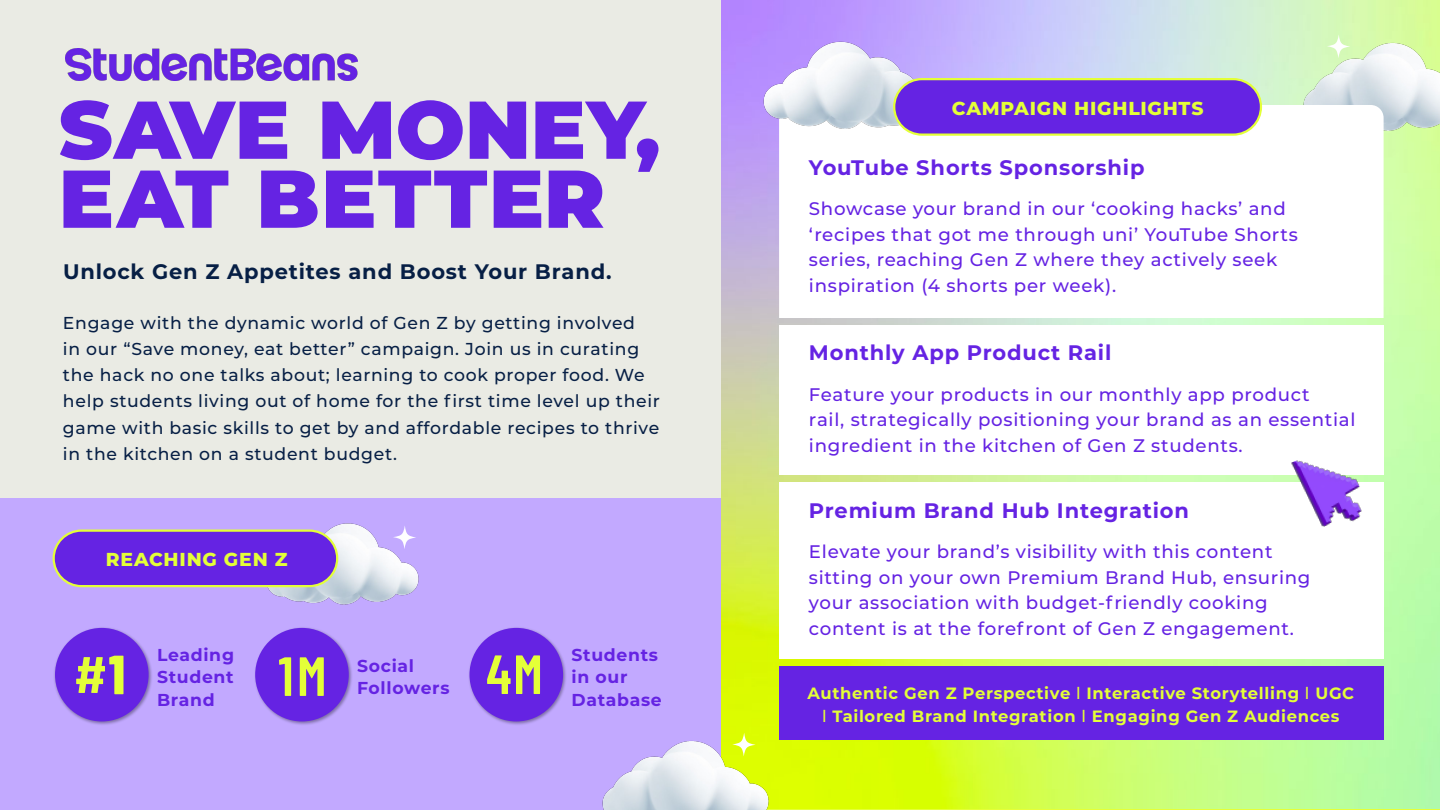
<style>
.page{position:relative;width:1440px;height:810px;background:#fff}
.page>*{position:absolute;margin:0;border:0;box-sizing:border-box;transform-origin:0 0}
.t1{font:900 81.75px/69px "Montserrat";letter-spacing:.01em;color:#6523e3}
.t2{font:600 55.12px "Barlow Condensed";color:#e4ff38}
.t3{font:700 21px "Montserrat";letter-spacing:.04em;color:#6523e3}
.t4{font:700 21px "Montserrat";letter-spacing:.04em;color:#071f45}
.t5{font:800 18.75px "Montserrat";letter-spacing:.045em;color:#e4ff38}
.t6{font:500 18.23px/25.5px "Montserrat";letter-spacing:.04em;color:#6523e3}
.t7{font:500 17.25px/26.2px "Montserrat";letter-spacing:.04em;color:#071f45}
.t8{font:700 17.25px/22.5px "Montserrat";letter-spacing:.04em;color:#6523e3;text-align:justify}
.t9{font:700 16.35px/23px "Montserrat";letter-spacing:.04em;color:#e4ff38;text-align:center}
.s1{font-weight:800}
.s2{font-weight:500}
</style>
<div class="page">
<div style="left:0;top:0;width:735px;height:810px;background:#eaebe4"></div>
<div style="left:0;top:498px;width:722px;height:312px;background:#c2a9ff"></div>
<img style="left:722px;top:0;width:718px;height:808px">
<img style="left:1291px;top:23px;width:149px;height:117px">
<svg style="left:779px;top:105px;width:605px;height:213px"></svg>
<div style="left:779px;top:482px;width:605px;height:177px;background:#fff"></div>
<img style="left:254px;top:505px;width:178px;height:107px">
<svg style="left:393px;top:525px;width:23px;height:24px"></svg>
<img style="left:590px;top:721px;width:181px;height:89px">
<svg style="left:1327px;top:34px;width:23px;height:24px"></svg>
<svg style="left:732px;top:733px;width:24px;height:23px"></svg>
<img style="left:66px;top:48px;width:291px;height:33px">
<div style="left:54px;top:531px;width:283px;height:55px;background:#6523e3;border-radius:28px"></div>
<div style="left:53px;top:530px;width:285px;height:57px;border:2px solid #e4ff38;border-radius:28px"></div>
<div style="left:53px;top:626px;width:100px;height:100px;background:#000;opacity:.35"></div>
<div style="left:55px;top:628px;width:94px;height:93px;background:#6523e3;border-radius:50%"></div>
<div style="left:468px;top:626px;width:99px;height:100px;background:#000;opacity:.35"></div>
<div style="left:470px;top:628px;width:93px;height:93px;background:#6523e3;border-radius:50%"></div>
<div style="left:253px;top:626px;width:100px;height:100px;background:#000;opacity:.35"></div>
<div style="left:255px;top:628px;width:94px;height:93px;background:#6523e3;border-radius:50%"></div>
<div style="left:779px;top:666px;width:605px;height:74px;background:#6523e3"></div>
<div style="left:779px;top:325px;width:605px;height:150px;background:#fff"></div>
<img style="left:749px;top:21px;width:193px;height:117px">
<div style="left:894px;top:79px;width:367px;height:56px;background:#6523e3;border-radius:28px"></div>
<div style="left:893px;top:78px;width:369px;height:58px;border:2px solid #e4ff38;border-radius:28px"></div>
<img style="left:1286px;top:437px;width:99px;height:104px">
<h1 class="t1" style="left:59px;top:90px;width:603px">SAVE MONEY,<br>EAT BETTER</h1>
<p class="t4" style="left:63px;top:256px;width:550px">Unlock Gen Z Appetites and Boost Your Brand.</p>
<p class="t7" style="left:63px;top:309px;width:599px">Engage with the dynamic world of Gen Z by getting involved<br>in our “Save money, eat better” campaign. Join us in curating the hack no one talks about; learning to cook proper food. We help students living out of home for the first time level up their game with basic skills to get by and affordable recipes to thrive in the kitchen on a student budget.</p>
<p class="t5" style="left:106px;top:546px;width:183px">REACHING GEN Z</p>
<p class="t8" style="left:157px;top:642px;width:79px">Leading Student Brand</p>
<p class="t8" style="left:572px;top:642px;width:92px;text-align:left">Students in our<br>Database</p>
<h2 class="t2" style="left:486px;top:635px;width:58px">4M</h2>
<h2 class="t2" style="left:74px;top:635px;width:53px">#<span class="s1">1</span></h2>
<h2 class="t2" style="left:278px;top:637px;width:50px">1M</h2>
<p class="t8" style="left:357px;top:654px;width:58px">Social</p>
<p class="t8" style="left:357px;top:676px;width:94px">Followers</p>
<p class="t5" style="left:952px;top:94px;width:253px">CAMPAIGN HIGHLIGHTS</p>
<p class="t3" style="left:809px;top:152px;width:337px">YouTube Shorts Sponsorship</p>
<p class="t6" style="left:809px;top:195px;width:490px">Showcase your brand in our ‘cooking hacks’ and ‘recipes that got me through uni’ YouTube Shorts series, reaching Gen Z where they actively seek inspiration (4 shorts per week).</p>
<p class="t3" style="left:809px;top:338px;width:304px">Monthly App Product Rail</p>
<p class="t6" style="left:809px;top:381px;width:548px">Feature your products in our monthly app product<br>rail, strategically positioning your brand as an essential ingredient in the kitchen of Gen Z students.</p>
<p class="t3" style="left:809px;top:495px;width:382px">Premium Brand Hub Integration</p>
<p class="t6" style="left:809px;top:538px;width:503px">Elevate your brand’s visibility with this content sitting on your own Premium Brand Hub, ensuring your association with budget-friendly cooking content is at the forefront of Gen Z engagement.</p>
<p class="t9" style="left:807px;top:681px;width:548px">Authentic Gen Z Perspective <span class="s2">l</span> Interactive Storytelling <span class="s2">l</span> UGC <span class="s2">l</span> Tailored Brand Integration <span class="s2">l</span> Engaging Gen Z Audiences</p>
</div>
